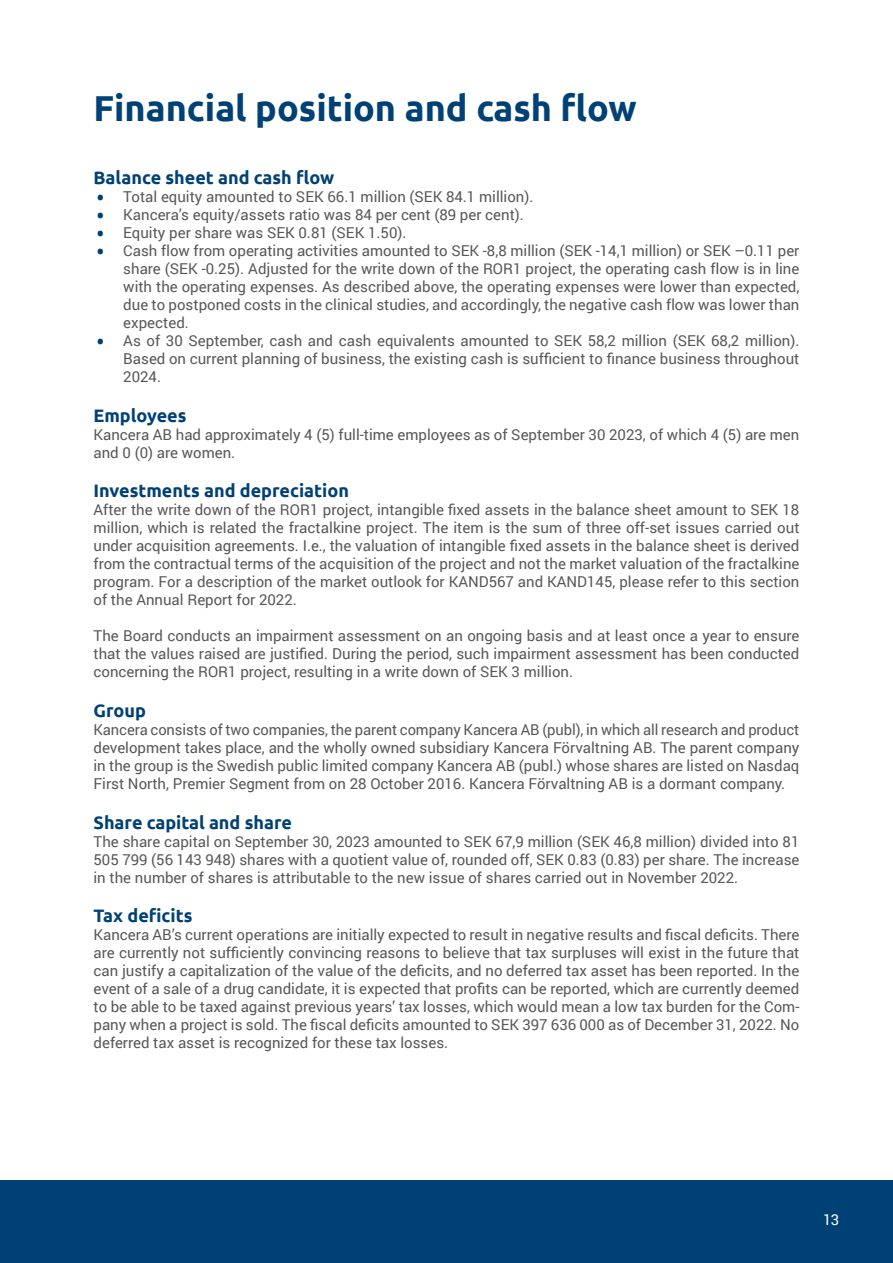
<style>
.page{position:relative;width:893px;height:1263px;background:#fff}
.page>*{position:absolute;margin:0;border:0;box-sizing:border-box;transform-origin:0 0}
.t1{font:700 36px "Ubuntu";color:#004175}
.t2{font:700 18px "Ubuntu";color:#004175}
.t3{font:15px/18px "Roboto";color:#57585a;text-align:justify}
.t4{font:15px "Roboto";color:#fff}
.s1{font-size:25.5px;color:#004175}
</style>
<div class="page">
<div style="left:0;top:1180px;width:893px;height:83px;background:#004175"></div>
<h1 class="t1" style="left:94px;top:87px;width:545px">Financial position and cash flow</h1>
<p class="t2" style="left:94px;top:167px;width:242px">Balance sheet and cash flow</p>
<p class="t3" style="left:96px;top:187px;width:439px"><span class="s1">•</span> Total equity amounted to SEK 66.1 million (SEK 84.1 million).</p>
<p class="t3" style="left:96px;top:205px;width:429px"><span class="s1">•</span> Kancera’s equity/assets ratio was 84 per cent (89 per cent).</p>
<p class="t3" style="left:96px;top:223px;width:312px"><span class="s1">•</span> Equity per share was SEK 0.81 (SEK 1.50).</p>
<p class="t3" style="left:123px;top:241px;width:678px;text-indent:-27px"><span class="s1">•</span> Cash flow from operating activities amounted to SEK -8,8 million (SEK -14,1 million) or SEK –0.11 per share (SEK -0.25). Adjusted for the write down of the ROR1 project, the operating cash flow is in line with the operating expenses. As described above, the operating expenses were lower than expected, due to postponed costs in the clinical studies, and accordingly, the negative cash flow was lower than expected.</p>
<p class="t3" style="left:123px;top:331px;width:678px;text-indent:-27px"><span class="s1">•</span> As of 30 September, cash and cash equivalents amounted to SEK 58,2 million (SEK 68,2 million).<br>Based on current planning of business, the existing cash is sufficient to finance business throughout 2024.</p>
<p class="t2" style="left:94px;top:404px;width:95px">Employees</p>
<p class="t3" style="left:94px;top:425px;width:707px">Kancera AB had approximately 4 (5) full-time employees as of September 30 2023, of which 4 (5) are men and 0 (0) are women.</p>
<p class="t2" style="left:94px;top:480px;width:257px">Investments and depreciation</p>
<p class="t3" style="left:94px;top:500px;width:707px">After the write down of the ROR1 project, intangible fixed assets in the balance sheet amount to SEK 18 million, which is related the fractalkine project. The item is the sum of three off-set issues carried out under acquisition agreements. I.e., the valuation of intangible fixed assets in the balance sheet is derived from the contractual terms of the acquisition of the project and not the market valuation of the fractalkine program. For a description of the market outlook for KAND567 and KAND145, please refer to this section of the Annual Report for 2022.</p>
<p class="t3" style="left:94px;top:626px;width:707px">The Board conducts an impairment assessment on an ongoing basis and at least once a year to ensure that the values raised are justified. During the period, such impairment assessment has been conducted concerning the ROR1 project, resulting in a write down of SEK 3 million.</p>
<p class="t2" style="left:94px;top:700px;width:54px">Group</p>
<p class="t3" style="left:94px;top:720px;width:707px">Kancera consists of two companies, the parent company Kancera AB (publ), in which all research and product development takes place, and the wholly owned subsidiary Kancera Förvaltning AB. The parent company in the group is the Swedish public limited company Kancera AB (publ.) whose shares are listed on Nasdaq First North, Premier Segment from on 28 October 2016. Kancera Förvaltning AB is a dormant company.</p>
<p class="t2" style="left:94px;top:811px;width:200px">Share capital and share</p>
<p class="t3" style="left:94px;top:832px;width:707px">The share capital on September 30, 2023 amounted to SEK 67,9 million (SEK 46,8 million) divided into 81<br>505 799 (56 143 948) shares with a quotient value of, rounded off, SEK 0.83 (0.83) per share. The increase in the number of shares is attributable to the new issue of shares carried out in November 2022.</p>
<p class="t2" style="left:94px;top:905px;width:100px">Tax deficits</p>
<p class="t3" style="left:94px;top:925px;width:707px">Kancera AB’s current operations are initially expected to result in negative results and fiscal deficits. There are currently not sufficiently convincing reasons to believe that tax surpluses will exist in the future that can justify a capitalization of the value of the deficits, and no deferred tax asset has been reported. In the event of a sale of a drug candidate, it is expected that profits can be reported, which are currently deemed to be able to be taxed against previous years’ tax losses, which would mean a low tax burden for the Com&shy;pany when a project is sold. The fiscal deficits amounted to SEK 397 636 000 as of December 31, 2022. No deferred tax asset is recognized for these tax losses.</p>
<p class="t4" style="left:823px;top:1209px;width:18px">13</p>
</div>
